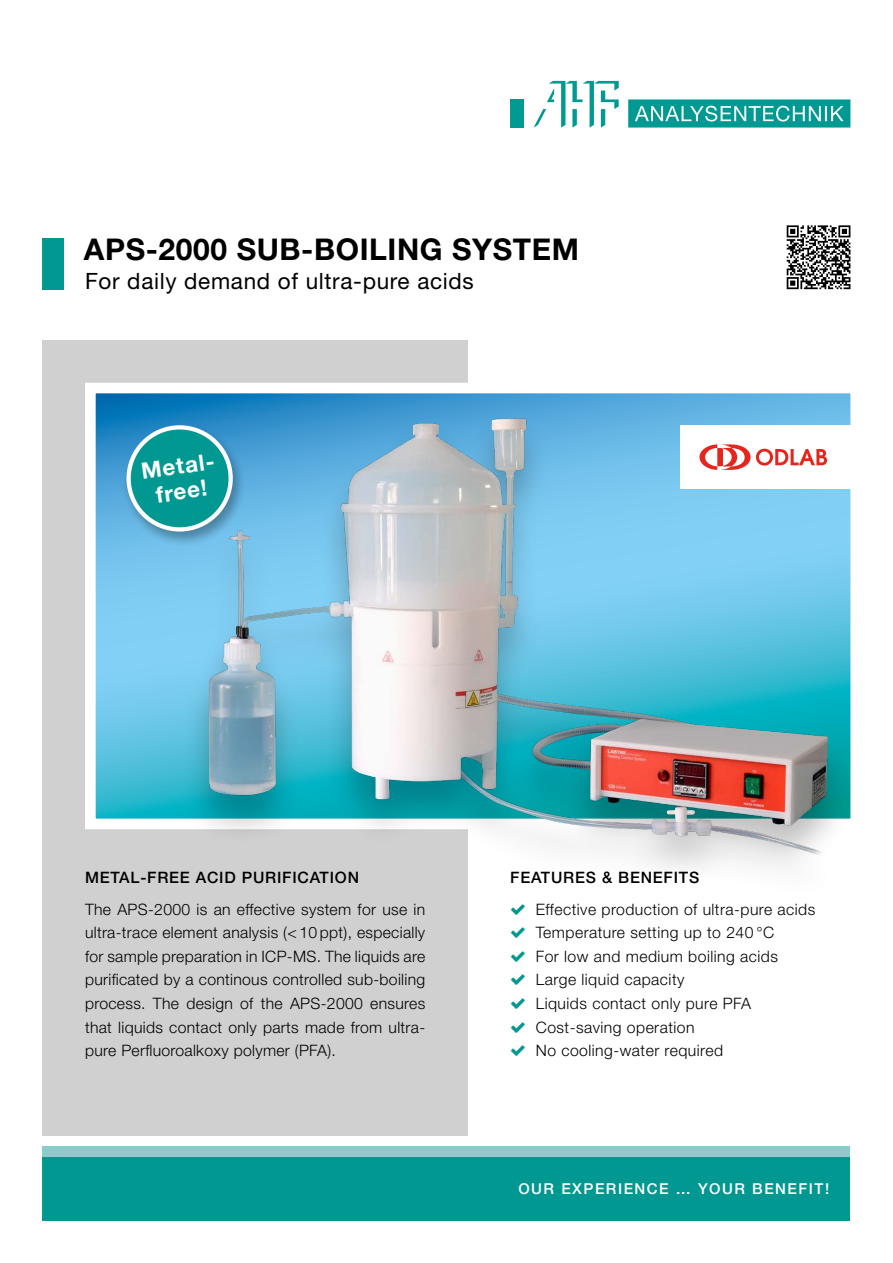
<style>
.page{position:relative;width:893px;height:1263px;background:#fff}
.page>*{position:absolute;margin:0;border:0;box-sizing:border-box;transform-origin:0 0}
.t1{font:700 30px "Helvetica Neue LT Std";letter-spacing:.02em;color:#000}
.t2{font:22.5px "Helvetica Neue LT Std";letter-spacing:.03em;color:#000}
.t3{font:700 22.5px/25.8px "Helvetica Neue LT Std";color:#fff;text-align:center}
.t4{font:300 15.75px/23.7px "Helvetica Neue LT Std";letter-spacing:.03em;color:#000}
.t5{font:500 15.75px "Helvetica Neue LT Std";letter-spacing:.05em;color:#000}
.t6{font:500 15px "Helvetica Neue LT Std";letter-spacing:.1em;color:#fff}
</style>
<div class="page">
<div style="left:43px;top:1146px;width:807px;height:11px;background:#89ccca"></div>
<div style="left:43px;top:1157px;width:807px;height:63px;background:#009890"></div>
<div style="left:43px;top:238px;width:21px;height:51px;background:#009890"></div>
<svg style="left:534px;top:81px;width:85px;height:47px"></svg>
<svg style="left:628px;top:99px;width:222px;height:29px;background:#2faca6"></svg>
<div style="left:510px;top:99px;width:14px;height:28px;background:#009a93"></div>
<div style="left:43px;top:340px;width:425px;height:795px;background:#d0d0d0"></div>
<img style="left:85px;top:382px;width:766px;height:487px">
<div style="left:680px;top:425px;width:213px;height:64px;background:#fff"></div>
<svg style="left:699px;top:444px;width:128px;height:26px"></svg>
<svg style="left:787px;top:225px;width:63px;height:64px"></svg>
<div style="left:122px;top:424px;width:124px;height:124px;background:#000;opacity:.3"></div>
<div style="left:129px;top:427px;width:102px;height:102px;background:#009890;border-radius:50%"></div>
<div style="left:126px;top:425px;width:107px;height:106px;border:4px solid #fff;border-radius:50%"></div>
<h1 class="t1" style="left:84px;top:230px;width:497px">APS-2000 SUB-BOILING SYSTEM</h1>
<h2 class="t2" style="left:85px;top:268px;width:390px">For daily demand of ultra-pure acids</h2>
<h2 class="t3" style="left:140px;top:457px;width:77px;rotate:-8deg">Metal&shy;free!</h2>
<p class="t5" style="left:85px;top:868px;width:275px">METAL-FREE ACID PURIFICATION</p>
<p class="t4" style="left:85px;top:897px;width:342px;text-align:justify">The APS-2000 is an effective system for use in ultra-trace element analysis (&lt; 10 ppt), especially for sample preparation in ICP-MS. The liquids are purificated by a continous controlled sub‑boiling process. The design of the APS-2000 ensures that liquids contact only parts made from ultra&shy;pure Perfluoroalkoxy polymer (PFA).</p>
<p class="t5" style="left:510px;top:868px;width:190px">FEATURES &amp; BENEFITS</p>
<p class="t4" style="left:536px;top:897px;width:281px">Effective production of ultra-pure acids<br>Temperature setting up to 240 °C<br>For low and medium boiling acids<br>Large liquid capacity<br>Liquids contact only pure PFA<br>Cost-saving operation<br>No cooling-water required</p>
<p class="t6" style="left:518px;top:1179px;width:312px">OUR EXPERIENCE … YOUR BENEFIT!</p>
</div>
